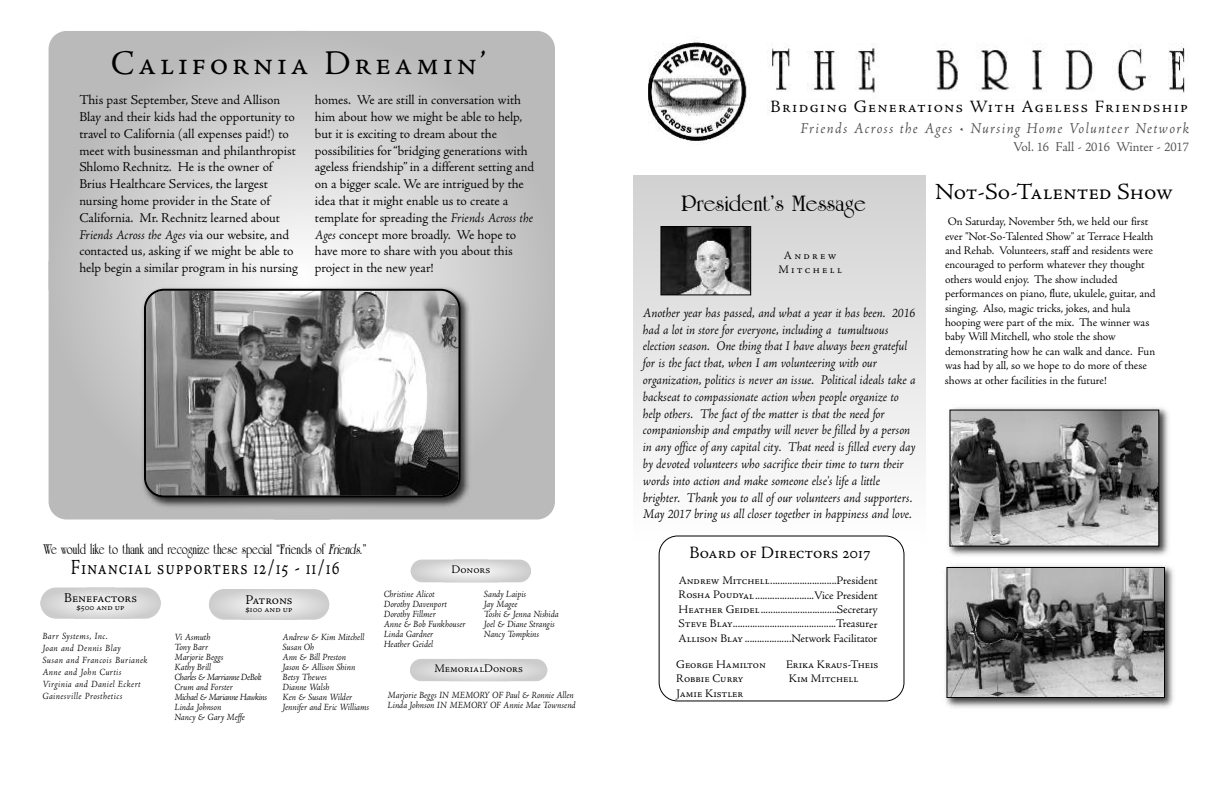
<style>
.page{position:relative;width:1224px;height:792px;background:#fff}
.page>*{position:absolute;margin:0;border:0;box-sizing:border-box;transform-origin:0 0}
.t1{font:36px "Adobe Jenson Regular SC";letter-spacing:.095em;color:#000}
.t2{font:24px "Adobe Jenson Regular SC";color:#000}
.t3{font:700 24px "University Roman BT";letter-spacing:.005em;color:#000}
.t4{font:22.5px "Adobe Jenson Regular SC";letter-spacing:.05em;color:#000;scale:.8 1}
.t5{font:18px "Adobe Jenson Regular SC";letter-spacing:.07em;color:#000}
.t6{font:18px "Adobe Jenson Regular SC";color:#000}
.t7{font:italic 16px "Adobe Jenson";letter-spacing:.08em;color:#4d4d4d}
.t8{font:700 15px "University Roman BT";color:#000;scale:.8 1}
.t9{font:14px/16.8px "Adobe Jenson";letter-spacing:-.005em;color:#000}
.t10{font:italic 14px/16.8px "Adobe Jenson";color:#000}
.t11{font:14px "Adobe Jenson";color:#4d4d4d}
.t12{font:14px "Adobe Jenson Regular SC";letter-spacing:-.005em;color:#000}
.t13{font:12px/14.4px "Adobe Jenson";letter-spacing:-.005em;color:#000}
.t14{font:12px/14.4px "Adobe Jenson Regular SC";color:#000}
.t15{font:12px/14.4px "Adobe Jenson Regular SC";letter-spacing:.195em;color:#000;text-align:center}
.t16{font:italic 10px/10px "Adobe Jenson";color:#000}
.t17{font:italic 10px/12px "Adobe Jenson";letter-spacing:.035em;color:#000}
.t18{font:10px "Adobe Jenson Regular SC";color:#000}
.s1{font-style:italic}
.s2{font-family:"Adobe Jenson Regular SC"}
</style>
<div class="page">
<svg style="left:49px;top:31px;width:506px;height:489px;background:#c9c9c9"></svg>
<svg style="left:40px;top:588px;width:121px;height:31px;background:#dbdbdb"></svg>
<svg style="left:209px;top:589px;width:120px;height:31px;background:#dbdbdb"></svg>
<svg style="left:411px;top:560px;width:120px;height:22px;background:#dcdcdc"></svg>
<svg style="left:410px;top:659px;width:137px;height:22px;background:#dcdcdc"></svg>
<img style="left:139px;top:284px;width:335px;height:226px">
<svg style="left:144px;top:289px;width:317px;height:209px;background:#818181"></svg>
<img style="left:648px;top:37px;width:537px;height:106px">
<div style="left:771px;top:100px;width:418px;height:55px;background:#fff"></div>
<img style="left:945px;top:565px;width:229px;height:143px">
<img style="left:948px;top:569px;width:215px;height:127px">
<div style="left:946px;top:567px;width:219px;height:131px;border:1px solid #000"></div>
<img style="left:948px;top:407px;width:221px;height:149px">
<img style="left:951px;top:412px;width:206px;height:133px">
<div style="left:949px;top:410px;width:210px;height:137px;border:1px solid #000"></div>
<div style="left:633px;top:176px;width:293px;height:366px;background:linear-gradient(to bottom,#d1d1d1,#fefefe)"></div>
<img style="left:662px;top:228px;width:87px;height:65px">
<div style="left:660px;top:226px;width:91px;height:69px;border:1px solid #000"></div>
<svg style="left:659px;top:536px;width:245px;height:165px"></svg>
<h1 class="t1" style="left:111px;top:52px;width:377px">California Dreamin’</h1>
<p class="t9" style="left:79px;top:93px;width:220px">This past September, Steve and Allison Blay and their kids had the opportunity to travel to California (all expenses paid!) to meet with businessman and philanthropist Shlomo Rechnitz. He is the owner of Brius Healthcare Services, the largest nursing home provider in the State of California. Mr. Rechnitz learned about <span class="s1">Friends Across the Ages</span> via our website, and contacted us, asking if we might be able to help begin a similar program in his nursing</p>
<p class="t9" style="left:315px;top:93px;width:221px">homes. We are still in conversation with him about how we might be able to help, but it is exciting to dream about the possibilities for“bridging generations with ageless friendship” in a different setting and on a bigger scale. We are intrigued by the idea that it might enable us to create a template for spreading the <span class="s1">Friends Across the Ages</span> concept more broadly. We hope to have more to share with you about this project in the new year!</p>
<p class="t8" style="left:44px;top:540px;width:405px">We would like to thank and recognize these special “Friends of <span class="s1">Friends</span>.”</p>
<h3 class="t4" style="left:71px;top:560px;width:337px">Financial supporters 12/15 - 11/16</h3>
<p class="t12" style="left:64px;top:593px;width:74px">Benefactors</p>
<p class="t18" style="left:77px;top:604px;width:50px">$500 and up</p>
<p class="t17" style="left:42px;top:630px;width:107px">Barr Systems, Inc.<br>Joan and Dennis Blay<br>Susan and Francois Burianek<br>Anne and John Curtis<br>Virginia and Daniel Eckert<br>Gainesville Prosthetics</p>
<p class="t12" style="left:246px;top:595px;width:48px">Patrons</p>
<p class="t18" style="left:246px;top:605px;width:49px">$100 and up</p>
<p class="t16" style="left:174px;top:633px;width:94px">Vi Asmuth<br>Tony Barr<br>Marjorie Beggs<br>Kathy Brill<br>Charles &amp; Marrianne DeBolt<br>Crum and Forster<br>Michael &amp; Marianne Hawkins<br>Linda Johnson<br>Nancy &amp; Gary Meffe</p>
<p class="t16" style="left:283px;top:633px;width:88px">Andrew &amp; Kim Mitchell<br>Susan Oh<br>Ann &amp; Bill Preston<br>Jason &amp; Allison Shinn<br>Betsy Thewes<br>Dianne Walsh<br>Ken &amp; Susan Wilder<br>Jennifer and Eric Williams</p>
<p class="t14" style="left:451px;top:563px;width:40px">Donors</p>
<p class="t16" style="left:384px;top:590px;width:83px">Christine Alicot<br>Dorothy Davenport<br>Dorothy Fillmer<br>Anne &amp; Bob Funkhouser<br>Linda Gardner<br>Heather Geidel</p>
<p class="t16" style="left:484px;top:590px;width:76px">Sandy Laipis<br>Jay Magee<br>Toshi &amp; Jenna Nishida<br>Joel &amp; Diane Strangis<br>Nancy Tompkins</p>
<p class="t14" style="left:434px;top:663px;width:90px">MemorialDonors</p>
<p class="t16" style="left:388px;top:691px;width:190px">Marjorie Beggs IN MEMORY OF Paul &amp; Ronnie Allen<br>Linda Johnson IN MEMORY OF Annie Mae Townsend</p>
<p class="t5" style="left:771px;top:101px;width:419px">Bridging Generations With Ageless Friendship</p>
<p class="t7" style="left:801px;top:122px;width:390px">Friends Across the Ages • Nursing Home Volunteer Network</p>
<p class="t11" style="left:1013px;top:141px;width:177px">Vol. 16 Fall - 2016 Winter - 2017</p>
<h2 class="t3" style="left:681px;top:189px;width:186px">President’s Message</h2>
<p class="t15" style="left:778px;top:249px;width:65px">Andrew<br>Mitchell</p>
<p class="t10" style="left:643px;top:306px;width:274px">Another year has passed, and what a year it has been. 2016 had a lot in store for everyone, including a tumultuous election season. One thing that I have always been grateful for is the fact that, when I am volunteering with our organization, politics is never an issue. Political ideals take a backseat to compassionate action when people organize to help others. The fact of the matter is that the need for companionship and empathy will never be filled by a person in any office of any capital city. That need is filled every day by devoted volunteers who sacrifice their time to turn their words into action and make someone else's life a little brighter. Thank you to all of our volunteers and supporters.<br>May 2017 bring us all closer together in happiness and love.</p>
<p class="t6" style="left:689px;top:547px;width:183px">Board of Directors 2017</p>
<p class="t13" style="left:679px;top:575px;width:201px;text-align:justify"><span class="s2">Andrew Mitchell</span>...........................President <span class="s2">Rosha Poudyal</span>........................Vice President <span class="s2">Heather Geidel</span>...............................Secretary <span class="s2">Steve Blay</span>..........................................Treasurer <span class="s2">Allison Blay</span> ...................Network Facilitator</p>
<p class="t14" style="left:676px;top:658px;width:91px">George Hamilton<br>Robbie Curry<br>Jamie Kistler</p>
<p class="t14" style="left:786px;top:658px;width:94px">Erika Kraus-Theis<br>Kim Mitchell</p>
<h2 class="t2" style="left:935px;top:184px;width:240px">Not-So-Talented Show</h2>
<p class="t13" style="left:945px;top:216px;width:212px">On Saturday, November 5th, we held our first ever "Not-So-Talented Show" at Terrace Health and Rehab. Volunteers, staff and residents were encouraged to perform whatever they thought others would enjoy. The show included performances on piano, flute, ukulele, guitar, and singing. Also, magic tricks, jokes, and hula hooping were part of the mix. The winner was baby Will Mitchell, who stole the show demonstrating how he can walk and dance. Fun was had by all, so we hope to do more of these shows at other facilities in the future!</p>
</div>
